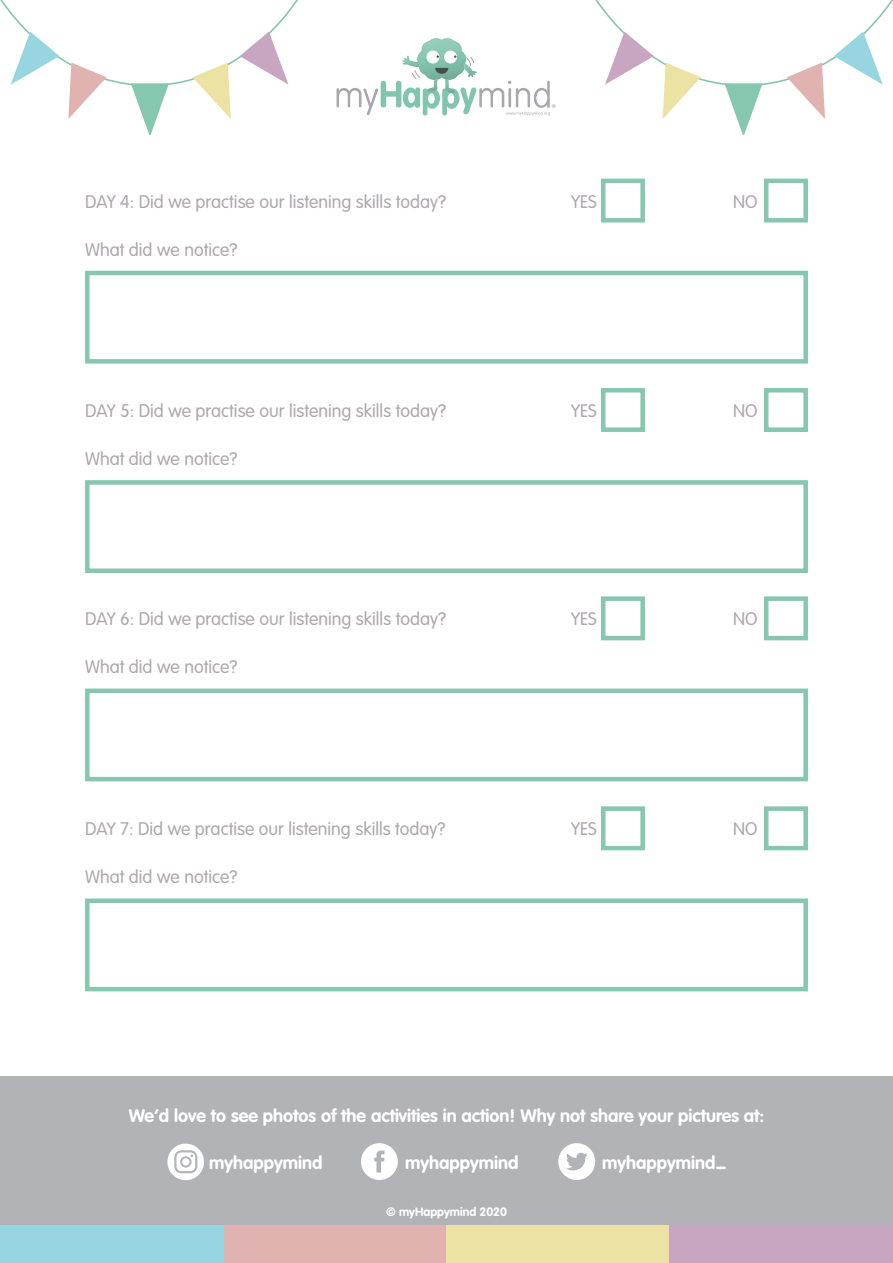
<style>
.page{position:relative;width:893px;height:1263px;background:#fff}
.page>*{position:absolute;margin:0;border:0;box-sizing:border-box;transform-origin:0 0}
.t1{font:300 18px "VAG Rounded";color:#afa7ae}
.t2{font:700 18px "VAG Rounded";color:#fff}
.t3{font:700 12px "VAG Rounded";color:#fff}
</style>
<div class="page">
<div style="left:223px;top:1225px;width:223px;height:38px;background:#e0b3b1"></div>
<div style="left:0;top:1225px;width:223px;height:38px;background:#97d6e1"></div>
<div style="left:446px;top:1225px;width:224px;height:38px;background:#ebe2a3"></div>
<div style="left:670px;top:1225px;width:223px;height:38px;background:#c8a6c2"></div>
<svg style="left:337px;top:38px;width:219px;height:78px"></svg>
<svg style="left:0;top:0;width:298px;height:134px"></svg>
<svg style="left:595px;top:0;width:298px;height:134px"></svg>
<div style="left:0;top:1076px;width:893px;height:149px;background:#b2b3b6"></div>
<div style="left:167px;top:1143px;width:37px;height:37px;background:#fff;border-radius:50%"></div>
<svg style="left:174px;top:1150px;width:23px;height:23px"></svg>
<div style="left:361px;top:1143px;width:37px;height:37px;background:#fff;border-radius:50%"></div>
<svg style="left:374px;top:1150px;width:10px;height:22px"></svg>
<div style="left:558px;top:1143px;width:37px;height:37px;background:#fff;border-radius:50%"></div>
<svg style="left:566px;top:1153px;width:21px;height:18px"></svg>
<svg style="left:716px;top:1166px;width:10px;height:3px"></svg>
<div style="left:764px;top:179px;width:44px;height:44px;border:4px solid #86c8af"></div>
<div style="left:764px;top:388px;width:44px;height:44px;border:4px solid #86c8af"></div>
<div style="left:764px;top:596px;width:44px;height:44px;border:4px solid #86c8af"></div>
<div style="left:764px;top:806px;width:44px;height:44px;border:4px solid #86c8af"></div>
<div style="left:601px;top:179px;width:44px;height:44px;border:4px solid #86c8af"></div>
<div style="left:601px;top:388px;width:44px;height:44px;border:4px solid #86c8af"></div>
<div style="left:601px;top:596px;width:44px;height:44px;border:4px solid #86c8af"></div>
<div style="left:601px;top:806px;width:44px;height:44px;border:4px solid #86c8af"></div>
<div style="left:85px;top:271px;width:723px;height:93px;border:4px solid #86c8af"></div>
<div style="left:85px;top:480px;width:723px;height:93px;border:4px solid #86c8af"></div>
<div style="left:85px;top:688px;width:723px;height:93px;border:4px solid #86c8af"></div>
<div style="left:85px;top:898px;width:723px;height:93px;border:4px solid #86c8af"></div>
<p class="t1" style="left:85px;top:191px;width:363px">DAY 4: Did we practise our listening skills today?</p>
<p class="t1" style="left:571px;top:191px;width:27px">YES</p>
<p class="t1" style="left:733px;top:191px;width:26px">NO</p>
<p class="t1" style="left:85px;top:239px;width:154px">What did we notice?</p>
<p class="t1" style="left:85px;top:400px;width:363px">DAY 5: Did we practise our listening skills today?</p>
<p class="t1" style="left:571px;top:400px;width:27px">YES</p>
<p class="t1" style="left:733px;top:400px;width:26px">NO</p>
<p class="t1" style="left:85px;top:448px;width:154px">What did we notice?</p>
<p class="t1" style="left:85px;top:609px;width:363px">DAY 6: Did we practise our listening skills today?</p>
<p class="t1" style="left:571px;top:609px;width:27px">YES</p>
<p class="t1" style="left:733px;top:609px;width:26px">NO</p>
<p class="t1" style="left:85px;top:657px;width:154px">What did we notice?</p>
<p class="t1" style="left:85px;top:819px;width:362px">DAY 7: Did we practise our listening skills today?</p>
<p class="t1" style="left:571px;top:819px;width:27px">YES</p>
<p class="t1" style="left:733px;top:819px;width:26px">NO</p>
<p class="t1" style="left:85px;top:867px;width:154px">What did we notice?</p>
<p class="t2" style="left:129px;top:1105px;width:637px">We’d love to see photos of the activities in action! Why not share your pictures at:</p>
<p class="t2" style="left:209px;top:1152px;width:115px">myhappymind</p>
<p class="t2" style="left:405px;top:1152px;width:115px">myhappymind</p>
<p class="t2" style="left:602px;top:1152px;width:115px">myhappymind</p>
<p class="t3" style="left:386px;top:1204px;width:122px">© myHappymind 2020</p>
</div>
